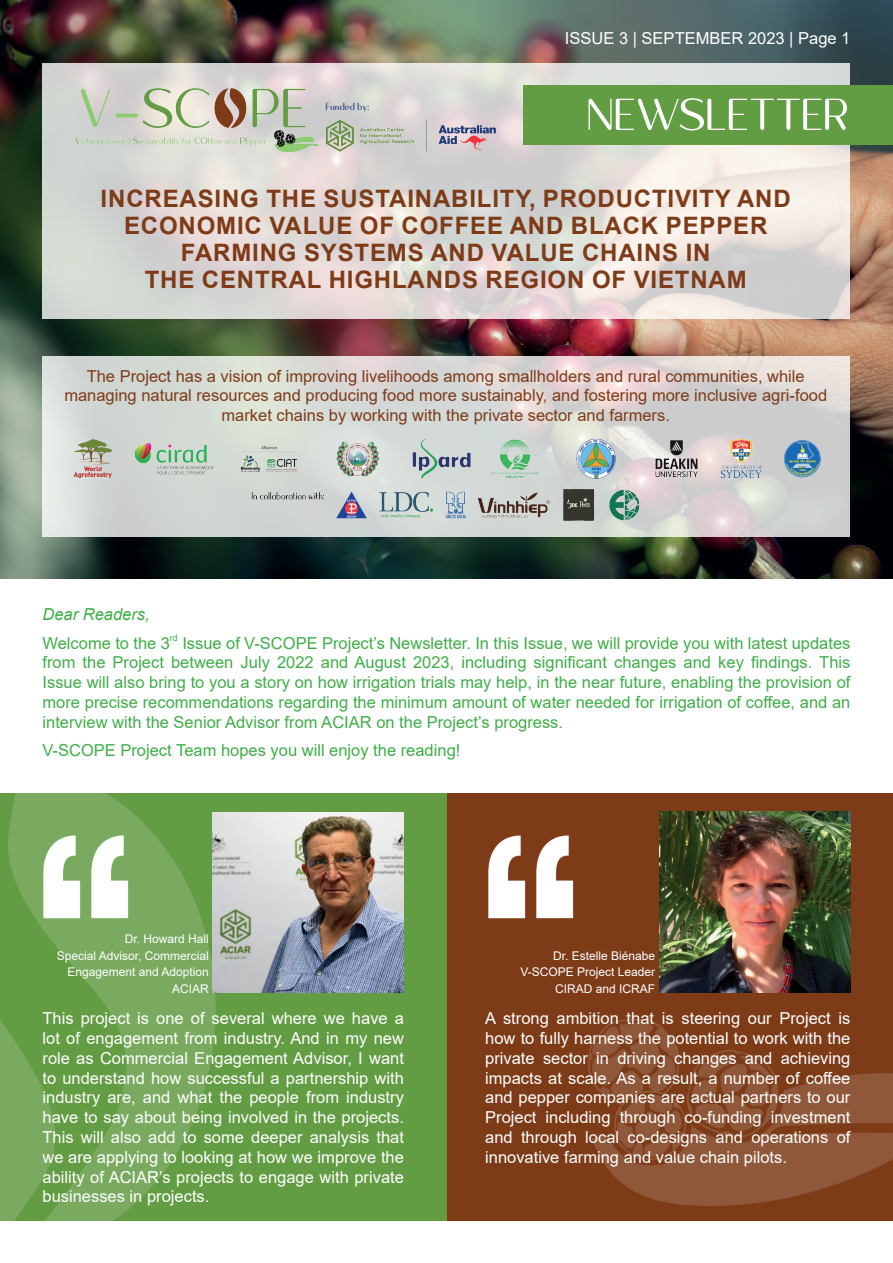
<style>
.page{position:relative;width:893px;height:1263px;background:#fff}
.page>*{position:absolute;margin:0;border:0;box-sizing:border-box;transform-origin:0 0}
.t1{font:60px "Quesha";color:#fff}
.t2{font:700 24px/27px "Arial";letter-spacing:.035em;color:#7d3b18;text-align:center}
.t3{font:16.5px/19.8px "Arial";color:#fff;text-align:justify}
.t4{font:16.5px/19.8px "Arial";color:#40ae49;text-align:justify}
.t5{font:16.5px/19.8px "Arial";color:#7d3b18;text-align:center}
.t6{font:italic 16.5px "Arial";color:#40ae49}
.t7{font:13.95px "Quesha";letter-spacing:-.005em;color:#213c77}
.t8{font:12px/16.5px "Arial";color:#fff;text-align:right}
.t9{font:9px "Arial";color:#40ae49}
</style>
<div class="page">
<img style="left:0;top:0;width:893px;height:578px">
<svg style="left:43px;top:356px;width:807px;height:180px;fill:#d5d8d5"></svg>
<div style="left:446px;top:793px;width:447px;height:427px;background:#7d3b18"></div>
<img style="left:588px;top:1019px;width:305px;height:187px">
<div style="left:0;top:793px;width:446px;height:427px;background:#629c43"></div>
<img style="left:0;top:793px;width:216px;height:427px">
<svg style="left:43px;top:64px;width:807px;height:255px"></svg>
<img style="left:321px;top:115px;width:182px;height:44px">
<img style="left:74px;top:85px;width:247px;height:70px">
<img style="left:213px;top:812px;width:191px;height:181px">
<img style="left:42px;top:833px;width:86px;height:87px">
<img style="left:488px;top:835px;width:86px;height:84px">
<img style="left:659px;top:812px;width:191px;height:181px">
<div style="left:523px;top:85px;width:370px;height:60px;background:#629c43"></div>
<img style="left:64px;top:431px;width:764px;height:95px">
<p class="t7" style="left:326px;top:101px;width:45px">Funded by:</p>
<p class="t3" style="left:565px;top:28px;width:287px">ISSUE 3 | SEPTEMBER 2023 | Page 1</p>
<h1 class="t1" style="left:588px;top:90px;width:263px">NEWSLETTER</h1>
<h2 class="t2" style="left:101px;top:186px;width:692px">INCREASING THE SUSTAINABILITY, PRODUCTIVITY AND ECONOMIC VALUE OF COFFEE AND BLACK PEPPER FARMING SYSTEMS AND VALUE CHAINS IN<br>THE CENTRAL HIGHLANDS REGION OF VIETNAM</h2>
<p class="t5" style="left:64px;top:366px;width:764px">The Project has a vision of improving livelihoods among smallholders and rural communities, while managing natural resources and producing food more sustainably, and fostering more inclusive agri-food market chains by working with the private sector and farmers.</p>
<p class="t6" style="left:43px;top:604px;width:109px">Dear Readers,</p>
<p class="t4" style="left:43px;top:633px;width:129px">Welcome to the 3</p>
<p class="t9" style="left:170px;top:632px;width:10px">rd</p>
<p class="t4" style="left:43px;top:633px;width:809px;text-indent:140px">Issue of V-SCOPE Project’s Newsletter. In this Issue, we will provide you with latest updates from the Project between July 2022 and August 2023, including significant changes and key findings. This Issue will also bring to you a story on how irrigation trials may help, in the near future, enabling the provision of more precise recommendations regarding the minimum amount of water needed for irrigation of coffee, and an interview with the Senior Advisor from ACIAR on the Project’s progress.</p>
<p class="t4" style="left:43px;top:740px;width:419px">V-SCOPE Project Team hopes you will enjoy the reading!</p>
<p class="t8" style="left:57px;top:931px;width:154px">Dr. Howard Hall<br>Special Advisor, Commercial<br>Engagement and Adoption<br>ACIAR</p>
<p class="t3" style="left:43px;top:1008px;width:363px">This project is one of several where we have a lot of engagement from industry. And in my new role as Commercial Engagement Advisor, I want to understand how successful a partnership with industry are, and what the people from industry have to say about being involved in the projects.<br>This will also add to some deeper analysis that we are applying to looking at how we improve the ability of ACIAR’s projects to engage with private businesses in projects.</p>
<p class="t8" style="left:520px;top:947px;width:136px">Dr. Estelle Biénabe<br>V-SCOPE Project Leader<br>CIRAD and ICRAF</p>
<p class="t3" style="left:485px;top:1008px;width:367px">A strong ambition that is steering our Project is how to fully harness the potential to work with the private sector in driving changes and achieving impacts at scale. As a result, a number of coffee and pepper companies are actual partners to our Project including through co-funding investment and through local co-designs and operations of innovative farming and value chain pilots.</p>
</div>
